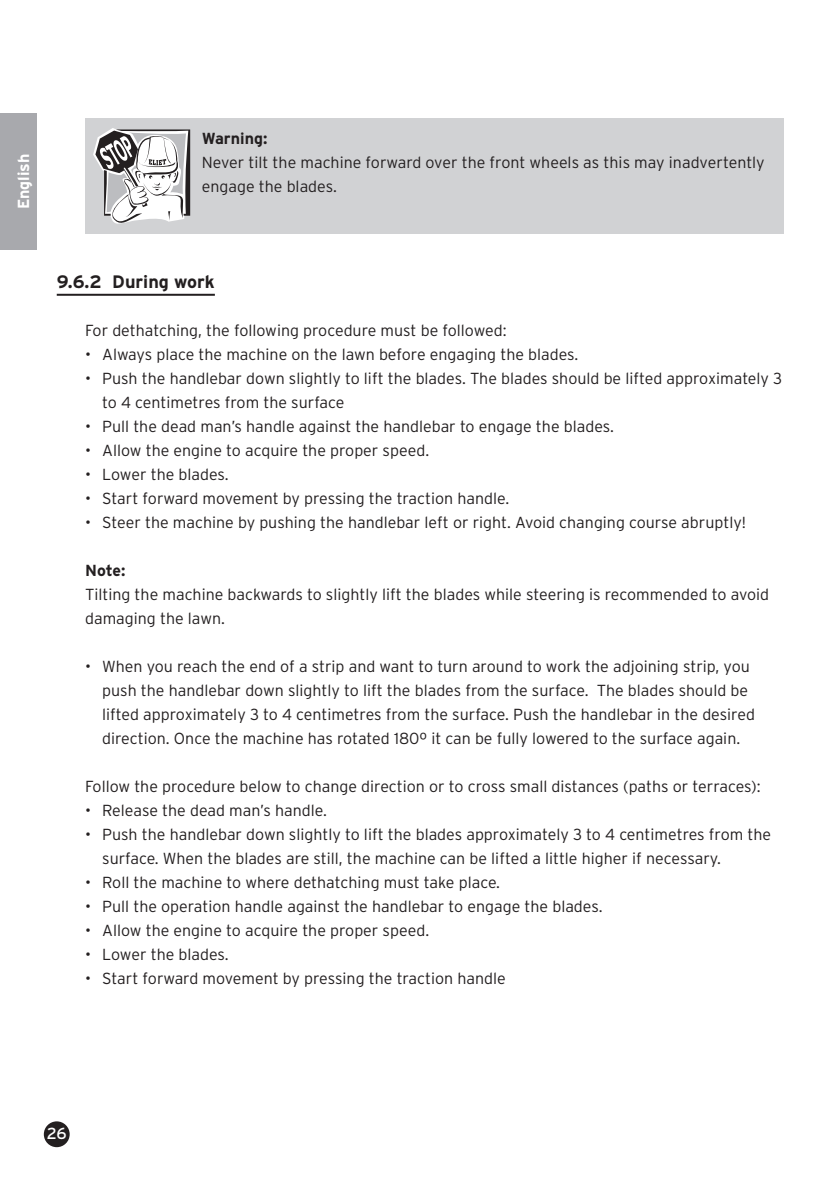
<style>
.page{position:relative;width:840px;height:1191px;background:#fff}
.page>*{position:absolute;margin:0;border:0;box-sizing:border-box;transform-origin:0 0}
.t1{font:700 18px "Interstate";color:#231f20}
.t2{font:300 16px/24px "Interstate";color:#231f20}
.t3{font:700 16px "Interstate";color:#231f20}
.t4{font:700 16px "Interstate";color:#fff}
.t5{font:16px "Interstate";color:#fff}
</style>
<div class="page">
<div style="left:85px;top:118px;width:697px;height:116px;background:#d1d2d4"></div>
<svg style="left:93px;top:128px;width:97px;height:96px"></svg>
<div style="left:45px;top:1122px;width:24px;height:24px;background:#231f20;border-radius:50%"></div>
<div style="left:44px;top:1121px;width:26px;height:26px;border:2px solid #231f20;border-radius:50%"></div>
<div style="left:0;top:113px;width:37px;height:136px;background:#a8a9ad"></div>
<hr style="left:57px;top:294px;width:158px;height:2px;background:#231f20">
<p class="t4" style="left:14px;top:209px;width:57px;rotate:-90deg">English</p>
<p class="t3" style="left:202px;top:129px;width:67px">Warning:</p>
<p class="t2" style="left:202px;top:150px;width:564px">Never tilt the machine forward over the front wheels as this may inadvertently engage the blades.</p>
<p class="t1" style="left:57px;top:271px;width:159px">9.6.2 During work</p>
<p class="t2" style="left:85px;top:318px;width:423px">For dethatching, the following procedure must be followed:</p>
<p class="t2" style="left:85px;top:342px;width:494px">• Always place the machine on the lawn before engaging the blades.</p>
<p class="t2" style="left:102px;top:366px;width:681px;text-indent:-17px">• Push the handlebar down slightly to lift the blades. The blades should be lifted approximately 3 to 4 centimetres from the surface</p>
<p class="t2" style="left:85px;top:414px;width:530px">• Pull the dead man’s handle against the handlebar to engage the blades.</p>
<p class="t2" style="left:85px;top:438px;width:345px">• Allow the engine to acquire the proper speed.</p>
<p class="t2" style="left:85px;top:462px;width:145px">• Lower the blades.</p>
<p class="t2" style="left:85px;top:486px;width:425px">• Start forward movement by pressing the traction handle.</p>
<p class="t2" style="left:85px;top:510px;width:662px">• Steer the machine by pushing the handlebar left or right. Avoid changing course abruptly!</p>
<p class="t3" style="left:85px;top:561px;width:42px">Note:</p>
<p class="t2" style="left:85px;top:582px;width:685px">Tilting the machine backwards to slightly lift the blades while steering is recommended to avoid damaging the lawn.</p>
<p class="t2" style="left:102px;top:654px;width:654px;text-indent:-17px">• When you reach the end of a strip and want to turn around to work the adjoining strip, you push the handlebar down slightly to lift the blades from the surface. The blades should be lifted approximately 3 to 4 centimetres from the surface. Push the handlebar in the desired direction. Once the machine has rotated 180º it can be fully lowered to the surface again.</p>
<p class="t2" style="left:85px;top:774px;width:676px">Follow the procedure below to change direction or to cross small distances (paths or terraces):</p>
<p class="t2" style="left:85px;top:798px;width:243px">• Release the dead man’s handle.</p>
<p class="t2" style="left:102px;top:822px;width:670px;text-indent:-17px">• Push the handlebar down slightly to lift the blades approximately 3 to 4 centimetres from the surface. When the blades are still, the machine can be lifted a little higher if necessary.</p>
<p class="t2" style="left:85px;top:870px;width:416px">• Roll the machine to where dethatching must take place.</p>
<p class="t2" style="left:85px;top:894px;width:518px">• Pull the operation handle against the handlebar to engage the blades.</p>
<p class="t2" style="left:85px;top:918px;width:345px">• Allow the engine to acquire the proper speed.</p>
<p class="t2" style="left:85px;top:942px;width:145px">• Lower the blades.</p>
<p class="t2" style="left:85px;top:966px;width:422px">• Start forward movement by pressing the traction handle</p>
<p class="t5" style="left:47px;top:1124px;width:21px">26</p>
</div>
